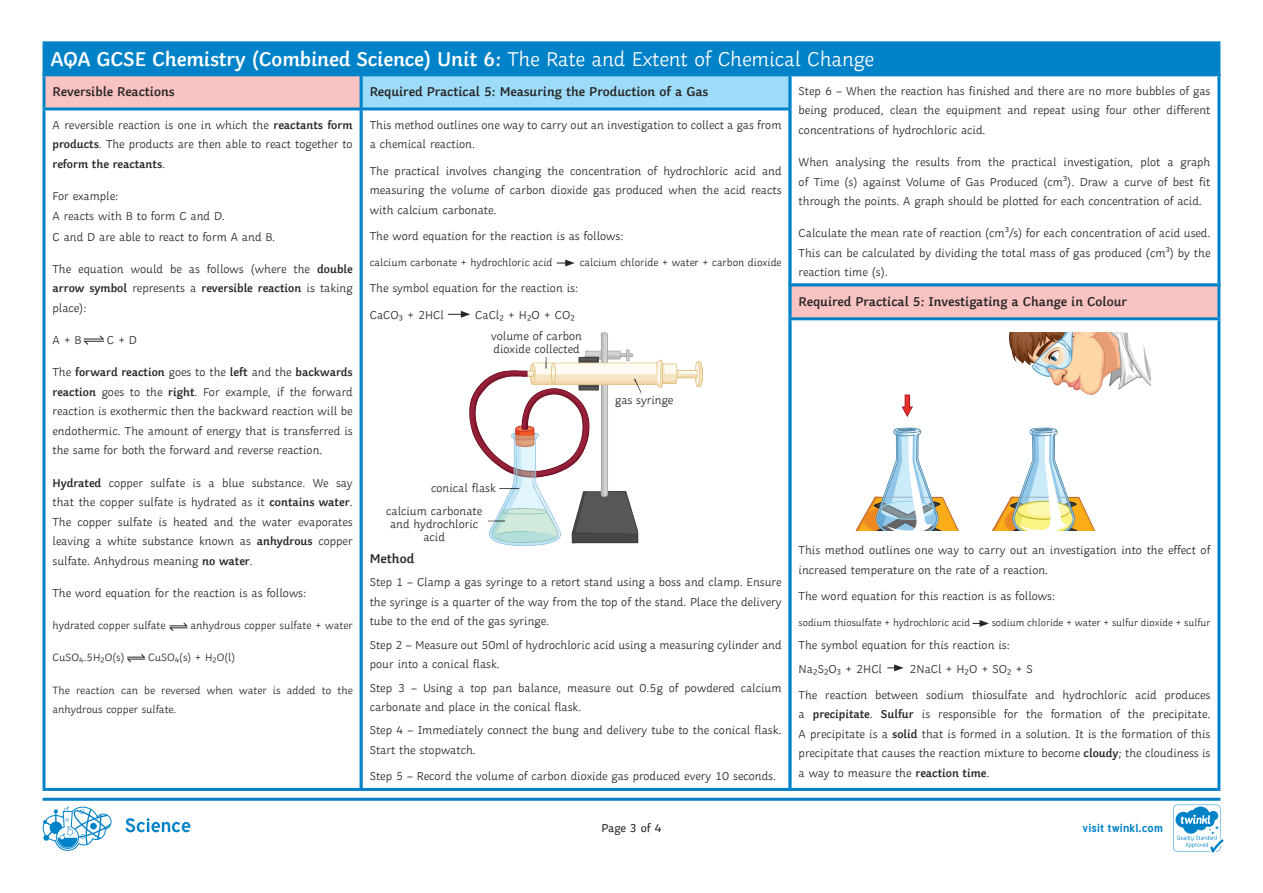
<style>
.page{position:relative;width:1263px;height:893px;background:#fff}
.page>*{position:absolute;margin:0;border:0;box-sizing:border-box;transform-origin:0 0}
.Heading_3{font:600 21px "Twinkl";letter-spacing:-.01em;color:#fff}
.Knowledge_Organiser{font:600 13.5px "Twinkl";color:#282526}
.KS3_4_Body_Copy{font:600 13.5px "Twinkl";color:#282526}
.KS3_4_Body_Copy-2{font:300 12px/19.5px "Twinkl";color:#282526;text-align:justify}
.t1{font:12px "Twinkl";color:#282526}
.t2{font:700 11.4px "Tuffy";letter-spacing:.015em;color:#0082c9}
.KS3_4_Body_Copy-3{font:300 11.1px/19.5px "Twinkl";color:#282526}
.KS3_4_Body_Copy-4{font:300 10.95px "Twinkl";color:#282526}
.KS3_4_Body_Copy-5{font:300 10.35px "Twinkl";color:#282526}
.s1{font-weight:300}
.s2{font-weight:600}
</style>
<div class="page">
<div style="left:44px;top:43px;width:1175px;height:32px;background:#0082c9"></div>
<hr style="left:43px;top:41px;width:1177px;height:3px;background:#0082c9">
<hr style="left:43px;top:44px;width:3px;height:29px;background:#0082c9">
<hr style="left:1217px;top:44px;width:3px;height:29px;background:#0082c9">
<div style="left:44px;top:75px;width:317px;height:34px;background:#f9c3c1"></div>
<hr style="left:43px;top:73px;width:320px;height:3px;background:#0082c9">
<hr style="left:43px;top:76px;width:3px;height:31px;background:#0082c9">
<hr style="left:43px;top:107px;width:320px;height:3px;background:#0082c9">
<hr style="left:43px;top:110px;width:3px;height:678px;background:#0082c9">
<hr style="left:43px;top:788px;width:320px;height:3px;background:#0082c9">
<div style="left:361px;top:75px;width:429px;height:34px;background:#9cdcf8"></div>
<hr style="left:360px;top:73px;width:432px;height:3px;background:#0082c9">
<hr style="left:360px;top:76px;width:3px;height:31px;background:#0082c9">
<hr style="left:360px;top:107px;width:432px;height:3px;background:#0082c9">
<hr style="left:360px;top:110px;width:3px;height:678px;background:#0082c9">
<hr style="left:360px;top:788px;width:432px;height:3px;background:#0082c9">
<div style="left:790px;top:285px;width:429px;height:34px;background:#f9c3c1"></div>
<hr style="left:789px;top:286px;width:3px;height:31px;background:#0082c9">
<hr style="left:1217px;top:286px;width:3px;height:31px;background:#0082c9">
<hr style="left:789px;top:317px;width:431px;height:3px;background:#0082c9">
<hr style="left:789px;top:320px;width:3px;height:468px;background:#0082c9">
<hr style="left:1217px;top:320px;width:3px;height:468px;background:#0082c9">
<hr style="left:789px;top:788px;width:431px;height:3px;background:#0082c9">
<hr style="left:789px;top:73px;width:431px;height:3px;background:#0082c9">
<hr style="left:789px;top:76px;width:3px;height:207px;background:#0082c9">
<hr style="left:1217px;top:76px;width:3px;height:207px;background:#0082c9">
<hr style="left:789px;top:283px;width:431px;height:3px;background:#0082c9">
<svg style="left:557px;top:260px;width:18px;height:6px"></svg>
<svg style="left:973px;top:620px;width:16px;height:7px"></svg>
<svg style="left:887px;top:664px;width:17px;height:7px"></svg>
<svg style="left:448px;top:311px;width:22px;height:7px"></svg>
<svg style="left:83px;top:335px;width:22px;height:10px"></svg>
<svg style="left:169px;top:622px;width:19px;height:9px"></svg>
<svg style="left:126px;top:654px;width:20px;height:9px"></svg>
<img style="left:469px;top:332px;width:233px;height:213px">
<img style="left:855px;top:333px;width:295px;height:198px">
<div style="left:489px;top:330px;width:95px;height:26px;background:#fff"></div>
<div style="left:429px;top:482px;width:69px;height:12px;background:#fff"></div>
<div style="left:610px;top:394px;width:69px;height:12px;background:#fff"></div>
<div style="left:381px;top:505px;width:106px;height:38px;background:#fff"></div>
<svg style="left:43px;top:798px;width:1180px;height:54px"></svg>
<p class="Heading_3" style="left:50px;top:42px;width:825px">AQA GCSE Chemistry (Combined Science) Unit 6: <span class="s1">The Rate and Extent of Chemical Change</span></p>
<p class="Knowledge_Organiser" style="left:53px;top:81px;width:124px">Reversible Reactions</p>
<p class="KS3_4_Body_Copy-2" style="left:53px;top:114px;width:302px">A reversible reaction is one in which the <span class="s2">reactants form products</span>. The products are then able to react together to <span class="s2">reform the reactants</span>.</p>
<p class="KS3_4_Body_Copy-2" style="left:53px;top:185px;width:67px">For example:</p>
<p class="KS3_4_Body_Copy-2" style="left:53px;top:206px;width:174px">A reacts with B to form C and D.</p>
<p class="KS3_4_Body_Copy-2" style="left:53px;top:226px;width:224px">C and D are able to react to form A and B.</p>
<p class="KS3_4_Body_Copy-2" style="left:53px;top:258px;width:302px">The equation would be as follows (where the <span class="s2">double arrow symbol</span> represents a <span class="s2">reversible reaction</span> is taking place):</p>
<p class="KS3_4_Body_Copy-2" style="left:53px;top:329px;width:31px">A + B</p>
<p class="KS3_4_Body_Copy-2" style="left:107px;top:329px;width:32px">C + D</p>
<p class="KS3_4_Body_Copy-2" style="left:53px;top:362px;width:302px">The <span class="s2">forward reaction</span> goes to the <span class="s2">left</span> and the <span class="s2">backwards reaction</span> goes to the <span class="s2">right</span>. For example, if the forward reaction is exothermic then the backward reaction will be endothermic. The amount of energy that is transferred is the same for both the forward and reverse reaction.</p>
<p class="KS3_4_Body_Copy-2" style="left:53px;top:472px;width:302px"><span class="s2">Hydrated</span> copper sulfate is a blue substance. We say that the copper sulfate is hydrated as it <span class="s2">contains water</span>.<br>The copper sulfate is heated and the water evaporates leaving a white substance known as <span class="s2">anhydrous</span> copper sulfate. Anhydrous meaning <span class="s2">no water</span>.</p>
<p class="KS3_4_Body_Copy-2" style="left:53px;top:582px;width:255px">The word equation for the reaction is as follows:</p>
<p class="KS3_4_Body_Copy-3" style="left:53px;top:615px;width:114px">hydrated copper sulfate</p>
<p class="KS3_4_Body_Copy-3" style="left:191px;top:615px;width:164px">anhydrous copper sulfate + water</p>
<p class="KS3_4_Body_Copy-3" style="left:53px;top:647px;width:73px">CuSO₄.5H₂O(s)</p>
<p class="KS3_4_Body_Copy-3" style="left:148px;top:647px;width:89px">CuSO₄(s) + H₂O(l)</p>
<p class="KS3_4_Body_Copy-3" style="left:53px;top:679px;width:302px">The reaction can be reversed when water is added to the anhydrous copper sulfate.</p>
<p class="KS3_4_Body_Copy-2" style="left:799px;top:80px;width:413px">Step 6 – When the reaction has finished and there are no more bubbles of gas being produced, clean the equipment and repeat using four other different concentrations of hydrochloric acid.</p>
<p class="KS3_4_Body_Copy-2" style="left:799px;top:151px;width:413px">When analysing the results from the practical investigation, plot a graph of Time (s) against Volume of Gas Produced (cm³). Draw a curve of best fit through the points. A graph should be plotted for each concentration of acid.</p>
<p class="KS3_4_Body_Copy-2" style="left:799px;top:222px;width:413px">Calculate the mean rate of reaction (cm³/s) for each concentration of acid used.<br>This can be calculated by dividing the total mass of gas produced (cm³) by the reaction time (s).</p>
<p class="Knowledge_Organiser" style="left:370px;top:81px;width:340px">Required Practical 5: Measuring the Production of a Gas</p>
<p class="KS3_4_Body_Copy-2" style="left:370px;top:114px;width:413px">This method outlines one way to carry out an investigation to collect a gas from a chemical reaction.</p>
<p class="KS3_4_Body_Copy-2" style="left:370px;top:160px;width:413px">The practical involves changing the concentration of hydrochloric acid and measuring the volume of carbon dioxide gas produced when the acid reacts with calcium carbonate.</p>
<p class="KS3_4_Body_Copy-2" style="left:370px;top:225px;width:255px">The word equation for the reaction is as follows:</p>
<p class="KS3_4_Body_Copy-4" style="left:370px;top:254px;width:184px">calcium carbonate + hydrochloric acid</p>
<p class="KS3_4_Body_Copy-4" style="left:580px;top:254px;width:203px">calcium chloride + water + carbon dioxide</p>
<p class="KS3_4_Body_Copy-2" style="left:370px;top:278px;width:210px">The symbol equation for the reaction is:</p>
<p class="KS3_4_Body_Copy-2" style="left:370px;top:304px;width:76px">CaCO₃ + 2HCl</p>
<p class="KS3_4_Body_Copy-2" style="left:475px;top:304px;width:101px">CaCl₂ + H₂O + CO₂</p>
<p class="Knowledge_Organiser" style="left:799px;top:291px;width:330px">Required Practical 5: Investigating a Change in Colour</p>
<p class="KS3_4_Body_Copy-2" style="left:491px;top:326px;width:92px">volume of carbon</p>
<p class="KS3_4_Body_Copy-2" style="left:493px;top:338px;width:88px">dioxide collected</p>
<p class="KS3_4_Body_Copy-2" style="left:615px;top:389px;width:60px">gas syringe</p>
<p class="KS3_4_Body_Copy-2" style="left:431px;top:477px;width:66px">conical flask</p>
<p class="KS3_4_Body_Copy-2" style="left:386px;top:500px;width:98px">calcium carbonate</p>
<p class="KS3_4_Body_Copy-2" style="left:390px;top:516px;width:90px;line-height:13.5px;text-align:center">and hydrochloric acid</p>
<p class="KS3_4_Body_Copy-2" style="left:799px;top:539px;width:413px">This method outlines one way to carry out an investigation into the effect of increased temperature on the rate of a reaction.</p>
<p class="KS3_4_Body_Copy-2" style="left:799px;top:585px;width:258px">The word equation for this reaction is as follows:</p>
<p class="KS3_4_Body_Copy-5" style="left:799px;top:615px;width:173px">sodium thiosulfate + hydrochloric acid</p>
<p class="KS3_4_Body_Copy-5" style="left:992px;top:615px;width:220px">sodium chloride + water + sulfur dioxide + sulfur</p>
<p class="KS3_4_Body_Copy-2" style="left:799px;top:634px;width:213px">The symbol equation for this reaction is:</p>
<p class="KS3_4_Body_Copy-2" style="left:799px;top:658px;width:85px">Na₂S₂O₃ + 2HCl</p>
<p class="KS3_4_Body_Copy-2" style="left:909px;top:658px;width:125px">2NaCl + H₂O + SO₂ + S</p>
<p class="KS3_4_Body_Copy-2" style="left:799px;top:684px;width:413px">The reaction between sodium thiosulfate and hydrochloric acid produces a <span class="s2">precipitate</span>. <span class="s2">Sulfur</span> is responsible for the formation of the precipitate.<br>A precipitate is a <span class="s2">solid</span> that is formed in a solution. It is the formation of this precipitate that causes the reaction mixture to become <span class="s2">cloudy</span>; the cloudiness is a way to measure the <span class="s2">reaction time</span>.</p>
<p class="KS3_4_Body_Copy" style="left:370px;top:548px;width:46px">Method</p>
<p class="KS3_4_Body_Copy-2" style="left:370px;top:572px;width:413px">Step 1 – Clamp a gas syringe to a retort stand using a boss and clamp. Ensure the syringe is a quarter of the way from the top of the stand. Place the delivery tube to the end of the gas syringe.</p>
<p class="KS3_4_Body_Copy-2" style="left:370px;top:634px;width:413px">Step 2 – Measure out 50ml of hydrochloric acid using a measuring cylinder and pour into a conical flask.</p>
<p class="KS3_4_Body_Copy-2" style="left:370px;top:677px;width:413px">Step 3 – Using a top pan balance, measure out 0.5g of powdered calcium carbonate and place in the conical flask.</p>
<p class="KS3_4_Body_Copy-2" style="left:370px;top:719px;width:413px">Step 4 – Immediately connect the bung and delivery tube to the conical flask.<br>Start the stopwatch.</p>
<p class="KS3_4_Body_Copy-2" style="left:370px;top:765px;width:408px">Step 5 – Record the volume of carbon dioxide gas produced every 10 seconds.</p>
<p class="t1" style="left:601px;top:819px;width:62px">Page 3 of 4</p>
<p class="t2" style="left:1082px;top:821px;width:82px">visit twinkl.com</p>
</div>
